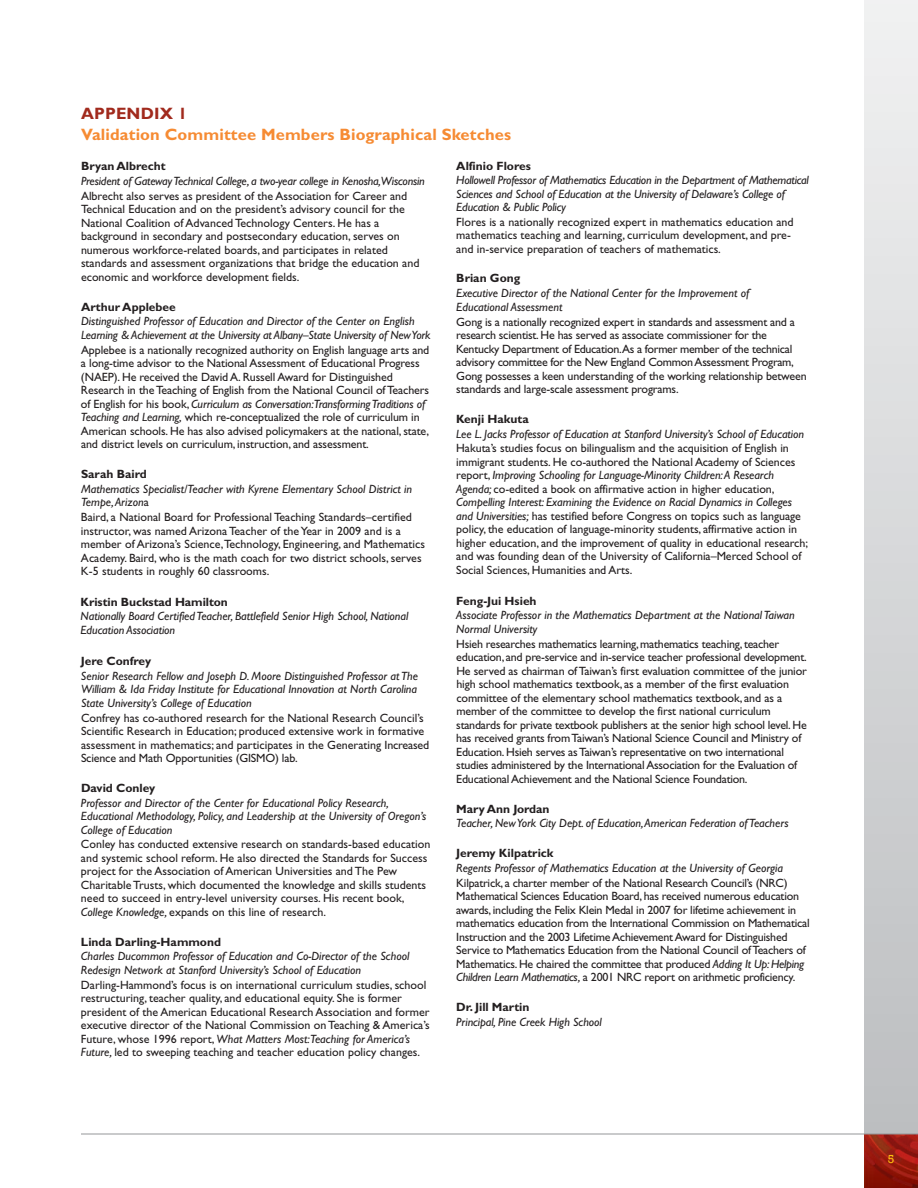
<style>
.page{position:relative;width:918px;height:1188px;background:#fff}
.page>*{position:absolute;margin:0;border:0;box-sizing:border-box;transform-origin:0 0}
.t1{font:700 16.5px "Gill Sans";letter-spacing:.01em;color:#f68b33}
.t2{font:700 16.5px "Gill Sans";letter-spacing:.01em;color:#a12a1d}
.t3{font:12px/13.5px "Gill Sans";letter-spacing:-.01em;color:#231f20}
.t4{font:italic 12px/13.5px "Gill Sans";color:#231f20}
.t5{font:700 12px "Gill Sans";color:#231f20}
.t6{font:italic 12px/13.5px "Gill Sans";letter-spacing:-.02em;color:#231f20}
.t7{font:12px "Rockwell";color:#febf0f}
.s1{font-style:italic}
.s2{font-style:normal}
</style>
<div class="page">
<div style="left:864px;top:0;width:54px;height:1134px;background:linear-gradient(to bottom,#f1f1f2,#bcbec1)"></div>
<img style="left:864px;top:1135px;width:54px;height:53px">
<hr style="left:81px;top:1134px;width:837px;height:1px;background:#949698">
<h1 class="t2" style="left:81px;top:104px;width:108px">APPENDIX 1</h1>
<h1 class="t1" style="left:81px;top:125px;width:432px">Validation Committee Members Biographical Sketches</h1>
<p class="t5" style="left:81px;top:159px;width:86px">Bryan Albrecht</p>
<p class="t4" style="left:81px;top:174px;width:345px">President of GatewayTechnical College, a two-year college in Kenosha,Wisconsin</p>
<p class="t3" style="left:81px;top:189px;width:340px">Albrecht also serves as president of the Association for Career and Technical Education and on the president’s advisory council for the National Coalition of Advanced Technology Centers. He has a background in secondary and postsecondary education, serves on numerous workforce-related boards, and participates in related standards and assessment organizations that bridge the education and economic and workforce development fields.</p>
<p class="t5" style="left:81px;top:299px;width:96px">Arthur Applebee</p>
<p class="t4" style="left:81px;top:315px;width:351px">Distinguished Professor of Education and Director of the Center on English<br>Learning &amp; Achievement at the University at Albany–State University of NewYork</p>
<p class="t3" style="left:81px;top:343px;width:350px">Applebee is a nationally recognized authority on English language arts and a long-time advisor to the National Assessment of Educational Progress (NAEP). He received the David A. Russell Award for Distinguished Research in the Teaching of English from the National Council of Teachers of English for his book, <span class="s1">Curriculum as Conversation:Transforming Traditions of Teaching and Learning,</span> which re-conceptualized the role of curriculum in American schools. He has also advised policymakers at the national, state, and district levels on curriculum, instruction, and assessment.</p>
<p class="t5" style="left:81px;top:467px;width:67px">Sarah Baird</p>
<p class="t4" style="left:81px;top:482px;width:333px">Mathematics Specialist/Teacher with Kyrene Elementary School District in<br>Tempe,Arizon<span class="s2">a</span></p>
<p class="t3" style="left:81px;top:510px;width:346px">Baird, a National Board for Professional Teaching Standards–certified instructor, was named Arizona Teacher of the Year in 2009 and is a member of Arizona’s Science,Technology, Engineering, and Mathematics Academy. Baird, who is the math coach for two district schools, serves K-5 students in roughly 60 classrooms.</p>
<p class="t5" style="left:81px;top:594px;width:149px">Kristin Buckstad Hamilton</p>
<p class="t4" style="left:81px;top:610px;width:329px">Nationally Board Certified Teacher, Battlefield Senior High School, National<br>Education Association</p>
<p class="t5" style="left:81px;top:654px;width:72px">Jere Confrey</p>
<p class="t4" style="left:81px;top:669px;width:339px;text-align:justify">Senior Research Fellow and Joseph D. Moore Distinguished Professor at The William &amp; Ida Friday Institute for Educational Innovation at North Carolina State University’s College of Education</p>
<p class="t3" style="left:81px;top:711px;width:350px">Confrey has co-authored research for the National Research Council’s Scientific Research in Education; produced extensive work in formative assessment in mathematics; and participates in the Generating Increased Science and Math Opportunities (GISMO) lab.</p>
<p class="t5" style="left:81px;top:781px;width:76px">David Conley</p>
<p class="t4" style="left:81px;top:796px;width:347px">Professor and Director of the Center for Educational Policy Research,<br>Educational Methodology, Policy, and Leadership at the University of Oregon’s<br>College of Education</p>
<p class="t3" style="left:81px;top:838px;width:351px">Conley has conducted extensive research on standards-based education and systemic school reform. He also directed the Standards for Success project for the Association of American Universities and The Pew Charitable Trusts, which documented the knowledge and skills students need to succeed in entry-level university courses. His recent book, <span class="s1">College Knowledge,</span> expands on this line of research.</p>
<p class="t5" style="left:81px;top:934px;width:142px">Linda Darling-Hammond</p>
<p class="t4" style="left:81px;top:950px;width:330px">Charles Ducommon Professor of Education and Co-Director of the School<br>Redesign Network at Stanford University’s School of Education</p>
<p class="t3" style="left:81px;top:978px;width:350px">Darling-Hammond’s focus is on international curriculum studies, school restructuring, teacher quality, and educational equity. She is former president of the American Educational Research Association and former executive director of the National Commission on Teaching &amp; America’s Future, whose 1996 report, <span class="s1">What Matters Most:Teaching for America’s Future,</span> led to sweeping teaching and teacher education policy changes.</p>
<p class="t5" style="left:456px;top:158px;width:76px">Alfinio Flores</p>
<p class="t6" style="left:456px;top:174px;width:354px">Hollowell Professor of Mathematics Education in the Department of Mathematical<br>Sciences and School of Education at the University of Delaware’s College of</p>
<p class="t3" style="left:456px;top:215px;width:339px">Flores is a nationally recognized expert in mathematics education and mathematics teaching and learning, curriculum development, and pre&shy;and in-service preparation of teachers of mathematics.</p>
<p class="t4" style="left:456px;top:201px;width:111px">Education &amp; Public Policy</p>
<p class="t5" style="left:456px;top:271px;width:66px">Brian Gong</p>
<p class="t4" style="left:456px;top:286px;width:295px">Executive Director of the National Center for the Improvement of<br>Educational Assessment</p>
<p class="t3" style="left:456px;top:315px;width:352px">Gong is a nationally recognized expert in standards and assessment and a research scientist. He has served as associate commissioner for the Kentucky Department of Education.As a former member of the technical advisory committee for the New England CommonAssessment Program, Gong possesses a keen understanding of the working relationship between standards and large-scale assessment programs.</p>
<p class="t5" style="left:456px;top:412px;width:74px">Kenji Hakuta</p>
<p class="t4" style="left:456px;top:427px;width:349px">Lee L. Jacks Professor of Education at Stanford University’s School of Education</p>
<p class="t3" style="left:456px;top:442px;width:353px">Hakuta’s studies focus on bilingualism and the acquisition of English in immigrant students. He co-authored the National Academy of Sciences report, <span class="s1">Improving Schooling for Language-Minority Children:A Research Agenda;</span> co-edited a book on affirmative action in higher education, <span class="s1">Compelling Interest: Examining the Evidence on Racial Dynamics in Colleges and Universities;</span> has testified before Congress on topics such as language policy, the education of language-minority students, affirmative action in higher education, and the improvement of quality in educational research; and was founding dean of the University of California–Merced School of Social Sciences, Humanities and Arts.</p>
<p class="t5" style="left:456px;top:593px;width:82px">Feng-Jui Hsieh</p>
<p class="t4" style="left:456px;top:609px;width:340px">Associate Professor in the Mathematics Department at the National Taiwan<br>Normal University</p>
<p class="t3" style="left:456px;top:637px;width:352px">Hsieh researches mathematics learning, mathematics teaching, teacher education, and pre-service and in-service teacher professional development.<br>He served as chairman of Taiwan’s first evaluation committee of the junior high school mathematics textbook, as a member of the first evaluation committee of the elementary school mathematics textbook, and as a member of the committee to develop the first national curriculum standards for private textbook publishers at the senior high school level. He has received grants fromTaiwan’s National Science Council and Ministry of Education. Hsieh serves asTaiwan’s representative on two international studies administered by the International Association for the Evaluation of EducationalAchievement and the National Science Foundation.</p>
<p class="t5" style="left:456px;top:801px;width:95px">Mary Ann Jordan</p>
<p class="t4" style="left:456px;top:817px;width:334px">Teacher, NewYork City Dept. of Education,American Federation of Teachers</p>
<p class="t5" style="left:456px;top:846px;width:99px">Jeremy Kilpatrick</p>
<p class="t4" style="left:456px;top:861px;width:328px">Regents Professor of Mathematics Education at the University of Georgia</p>
<p class="t3" style="left:456px;top:876px;width:355px">Kilpatrick, a charter member of the National Research Council’s (NRC)<br>Mathematical Sciences Education Board, has received numerous education awards, including the Felix Klein Medal in 2007 for lifetime achievement in mathematics education from the International Commission on Mathematical Instruction and the 2003 Lifetime Achievement Award for Distinguished Service to Mathematics Education from the National Council ofTeachers of Mathematics. He chaired the committee that produced <span class="s1">Adding It Up: Helping Children Learn Mathematics,</span> a 2001 NRC report on arithmetic proficiency.</p>
<p class="t5" style="left:456px;top:1000px;width:75px">Dr. Jill Martin</p>
<p class="t4" style="left:456px;top:1015px;width:147px">Principal, Pine Creek High School</p>
<p class="t7" style="left:888px;top:1153px;width:8px">5</p>
</div>
